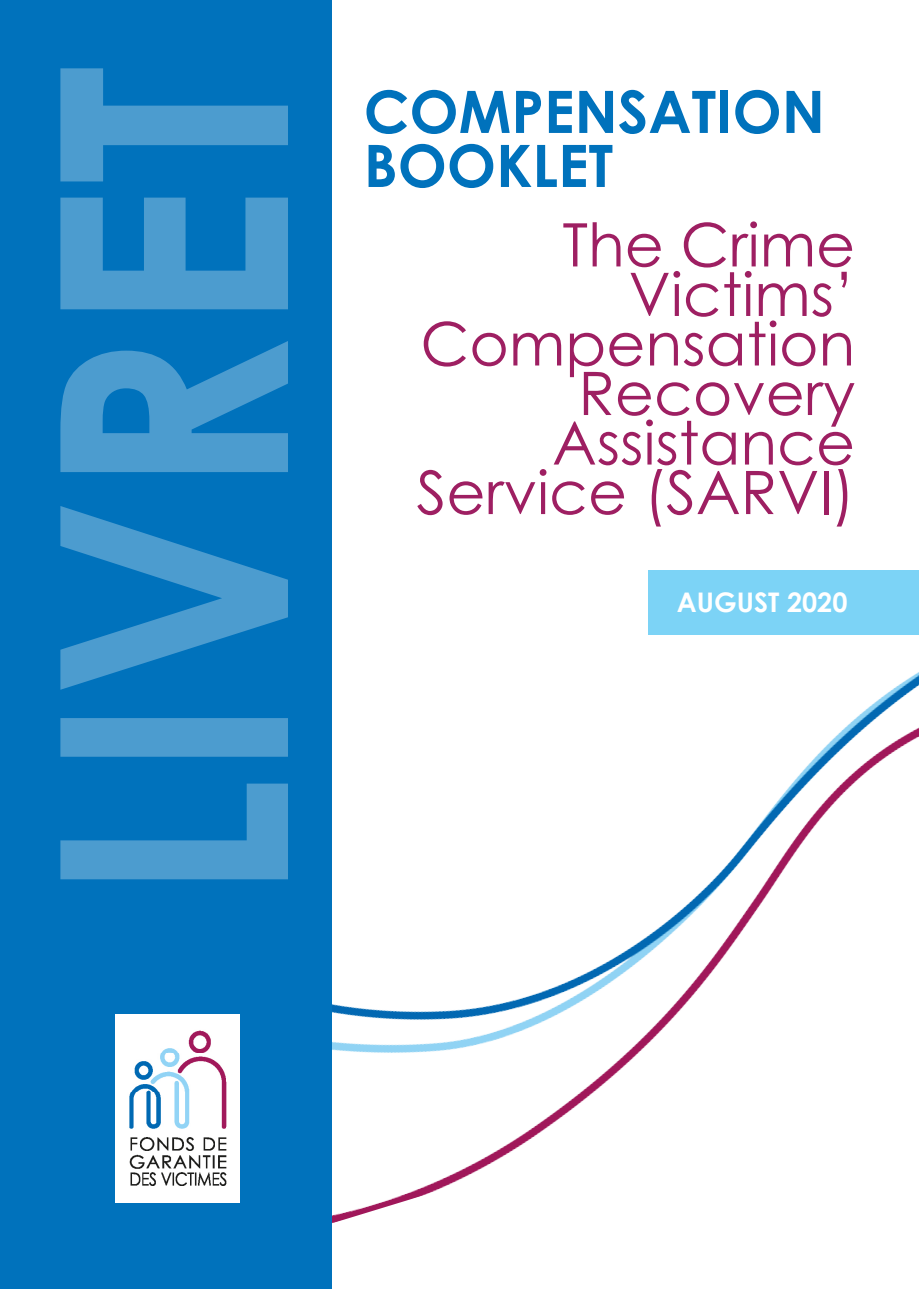
<style>
.page{position:relative;width:919px;height:1289px;background:#fff}
.page>*{position:absolute;margin:0;border:0;box-sizing:border-box;transform-origin:0 0}
.t1{font:60px/49.5px "Century Gothic";color:#9e1f62;text-align:right}
.t2{font:700 58.5px "Century Gothic";color:#0072bc}
.t3{font:700 27px "Century Gothic";color:#fff}
</style>
<div class="page">
<div style="left:648px;top:570px;width:270px;height:64px;background:#7cd3f6"></div>
<img style="left:332px;top:672px;width:586px;height:551px">
<div style="left:0;top:0;width:332px;height:1288px;background:#0072bc"></div>
<img style="left:116px;top:1014px;width:124px;height:188px">
<svg style="left:60px;top:68px;width:228px;height:811px"></svg>
<p class="t2" style="left:364px;top:67px;width:462px">COMPENSATION</p>
<p class="t2" style="left:364px;top:121px;width:251px">BOOKLET</p>
<p class="t1" style="left:416px;top:219px;width:440px">The Crime<br>Victims’<br>Compensation<br>Recovery<br>Assistance<br>Service (SARVI)</p>
<p class="t3" style="left:676px;top:582px;width:172px">AUGUST 2020</p>
</div>
